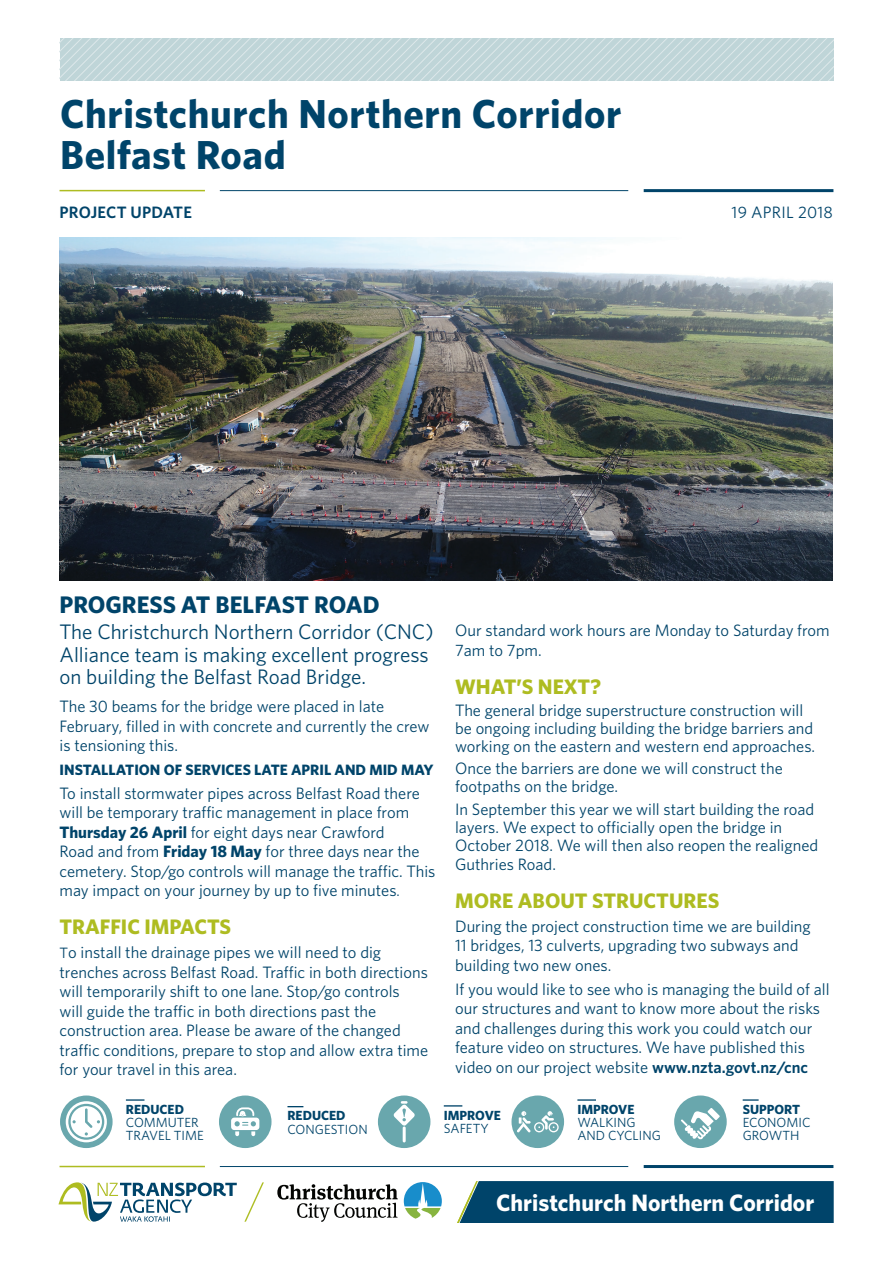
<style>
.page{position:relative;width:893px;height:1263px;background:#fff}
.page>*{position:absolute;margin:0;border:0;box-sizing:border-box;transform-origin:0 0}
.t1{font:700 40.5px/40.5px "Whitney";letter-spacing:.015em;color:#00446a}
.t2{font:700 24px "Whitney";color:#00446a}
.t3{font:700 23.7px "Whitney";color:#fff}
.t4{font:21px/22.5px "Whitney";color:#00446a}
.t5{font:700 21px "Whitney";color:#aebc21}
.t6{font:16.5px/19.5px "Whitney";color:#00446a}
.t7{font:600 16.5px "Whitney";letter-spacing:.015em;color:#00446a}
.t8{font:700 15px "Whitney";color:#00446a}
.t9{font:13.2px/13.2px "Whitney";color:#00446a}
.t10{font:700 13.2px "Whitney";color:#00446a}
.s1{font-weight:700}
.s2{font-size:15px}
.s3{font-weight:600}
</style>
<div class="page">
<hr style="left:644px;top:1165px;width:189px;height:3px;background:#00446a">
<hr style="left:220px;top:1166px;width:408px;height:1px;background:#00446a">
<hr style="left:60px;top:1166px;width:145px;height:1px;background:#aebc21">
<svg style="left:60px;top:38px;width:773px;height:43px;background:#c3d7da"></svg>
<hr style="left:644px;top:189px;width:189px;height:3px;background:#00446a">
<hr style="left:220px;top:190px;width:408px;height:1px;background:#00446a">
<hr style="left:60px;top:190px;width:145px;height:1px;background:#aebc21">
<svg style="left:126px;top:1099px;width:18px;height:2px"></svg>
<svg style="left:60px;top:1095px;width:53px;height:53px"></svg>
<svg style="left:66px;top:1101px;width:41px;height:41px"></svg>
<svg style="left:287px;top:1106px;width:16px;height:1px"></svg>
<div style="left:219px;top:1095px;width:53px;height:53px;background:#69a7ad;border-radius:50%"></div>
<svg style="left:231px;top:1107px;width:28px;height:29px"></svg>
<div style="left:378px;top:1095px;width:52px;height:53px;background:#69a7ad;border-radius:50%"></div>
<svg style="left:444px;top:1105px;width:18px;height:1px"></svg>
<hr style="left:403px;top:1126px;width:3px;height:16px;background:#fff;border-radius:2px">
<svg style="left:393px;top:1101px;width:22px;height:26px"></svg>
<img style="left:59px;top:238px;width:774px;height:342px">
<svg style="left:577px;top:1099px;width:19px;height:2px"></svg>
<div style="left:511px;top:1095px;width:53px;height:53px;background:#69a7ad;border-radius:50%"></div>
<svg style="left:517px;top:1111px;width:42px;height:21px"></svg>
<svg style="left:743px;top:1099px;width:16px;height:2px"></svg>
<div style="left:674px;top:1095px;width:53px;height:53px;background:#69a7ad;border-radius:50%"></div>
<svg style="left:680px;top:1108px;width:40px;height:31px"></svg>
<div style="left:457px;top:1181px;width:377px;height:42px;background:#00446a"></div>
<svg style="left:244px;top:1182px;width:20px;height:40px"></svg>
<svg style="left:59px;top:1182px;width:178px;height:40px"></svg>
<svg style="left:404px;top:1182px;width:38px;height:37px"></svg>
<svg style="left:277px;top:1184px;width:121px;height:38px"></svg>
<h1 class="t1" style="left:60px;top:93px;width:563px">Christchurch Northern Corridor<br>Belfast Road</h1>
<p class="t7" style="left:60px;top:201px;width:134px">PROJECT UPDATE</p>
<p class="t6" style="left:731px;top:202px;width:103px">19 APRIL 2018</p>
<h2 class="t2" style="left:60px;top:588px;width:322px">PROGRESS AT BELFAST ROAD</h2>
<p class="t4" style="left:60px;top:620px;width:376px">The Christchurch Northern Corridor (CNC)<br>Alliance team is making excellent progress on building the Belfast Road Bridge.</p>
<p class="t6" style="left:60px;top:696px;width:371px">The 30 beams for the bridge were placed in late<br>February, filled in with concrete and currently the crew is tensioning this.</p>
<p class="t8" style="left:60px;top:760px;width:376px">INSTALLATION OF SERVICES LATE APRIL AND MID MAY</p>
<p class="t6" style="left:60px;top:783px;width:377px">To install stormwater pipes across Belfast Road there will be temporary traffic management in place from <span class="s1">Thursday 26 April</span> for eight days near Crawford<br>Road and from <span class="s1">Friday 18 May</span> for three days near the cemetery. Stop/go controls will manage the traffic. This may impact on your journey by up to five minutes<span class="s2">.</span></p>
<p class="t5" style="left:60px;top:913px;width:173px">TRAFFIC IMPACTS</p>
<p class="t6" style="left:60px;top:942px;width:370px"><span class="s2">T</span>o install the drainage pipes we will need to dig trenches across Belfast Road. Traffic in both directions will temporarily shift to one lane. Stop/go controls<br>will guide the traffic in both directions past the construction area. Please be aware of the changed traffic conditions, prepare to stop and allow extra time for your travel in this area.</p>
<p class="t6" style="left:455px;top:620px;width:376px">Our standard work hours are Monday to Saturday from<br>7am to 7pm.</p>
<p class="t5" style="left:455px;top:672px;width:147px">WHAT’S NEXT?</p>
<p class="t6" style="left:455px;top:701px;width:362px;line-height:18px">The general bridge superstructure construction will be ongoing including building the bridge barriers and working on the eastern and western end approaches.</p>
<p class="t6" style="left:455px;top:759px;width:329px;line-height:18px">Once the barriers are done we will construct the footpaths on the bridge.</p>
<p class="t6" style="left:455px;top:799px;width:365px;line-height:18px">In September this year we will start building the road layers. We expect to officially open the bridge in<br>October 2018. We will then also reopen the realigned</p>
<p class="t6" style="left:455px;top:854px;width:102px">Guthries Road.</p>
<p class="t5" style="left:455px;top:887px;width:266px">MORE ABOUT STRUCTURES</p>
<p class="t6" style="left:455px;top:916px;width:357px">During the project construction time we are building<br>11 bridges, 13 culverts, upgrading two subways and building two new ones.</p>
<p class="t6" style="left:455px;top:979px;width:376px">If you would like to see who is managing the build of all our structures and want to know more about the risks and challenges during this work you could watch our feature video on structures. We have published this video on our project website <span class="s3">www.nzta.govt.nz/cnc</span></p>
<p class="t10" style="left:126px;top:1100px;width:60px">REDUCED</p>
<p class="t9" style="left:126px;top:1115px;width:79px">COMMUTER<br>TRAVEL TIME</p>
<p class="t10" style="left:287px;top:1107px;width:60px">REDUCED</p>
<p class="t9" style="left:287px;top:1122px;width:82px">CONGESTION</p>
<p class="t10" style="left:444px;top:1106px;width:59px">IMPROVE</p>
<p class="t9" style="left:444px;top:1121px;width:46px">SAFETY</p>
<p class="t10" style="left:577px;top:1100px;width:59px">IMPROVE</p>
<p class="t9" style="left:577px;top:1115px;width:85px">WALKING<br>AND CYCLING</p>
<p class="t10" style="left:743px;top:1100px;width:59px">SUPPORT</p>
<p class="t9" style="left:743px;top:1115px;width:69px">ECONOMIC<br>GROWTH</p>
<h3 class="t3" style="left:496px;top:1186px;width:319px">Christchurch Northern Corridor</h3>
</div>
